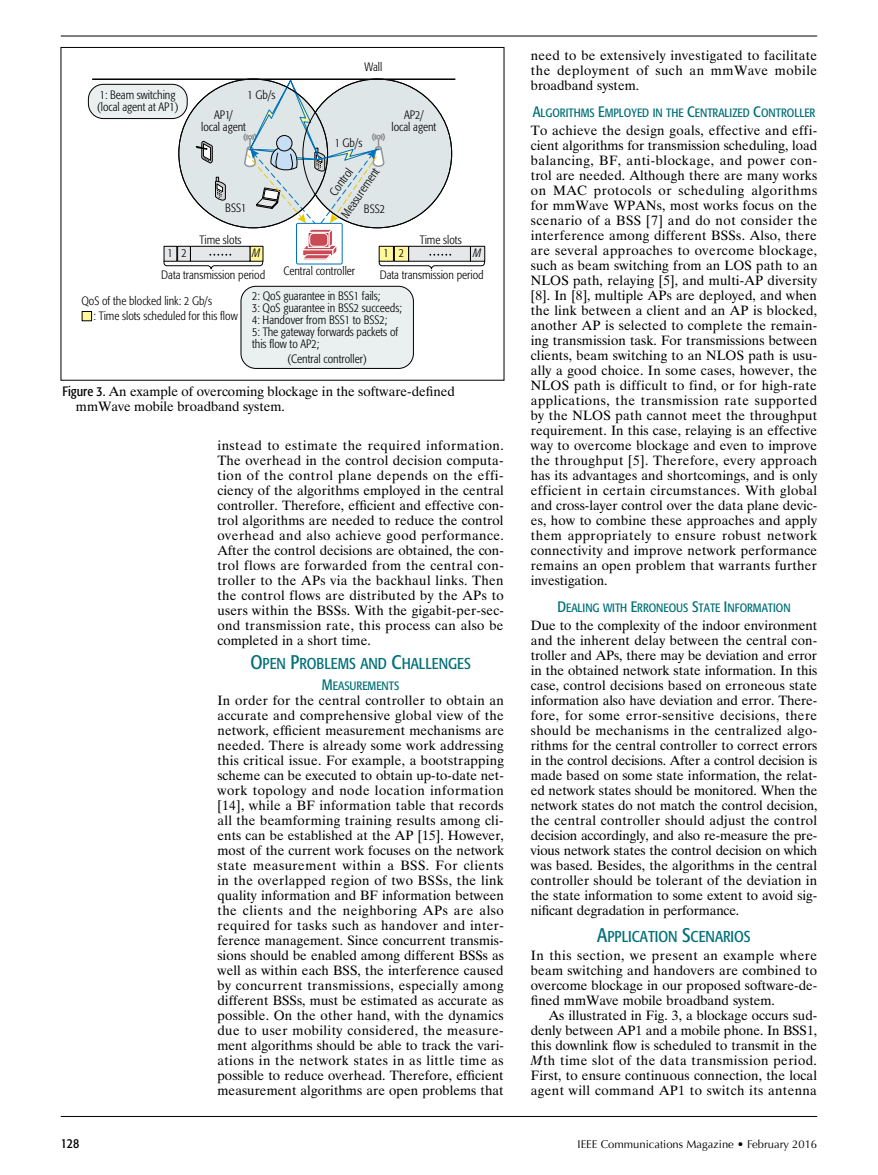
<style>
.page{position:relative;width:878px;height:1175px;background:#fff}
.page>*{position:absolute;margin:0;border:0;box-sizing:border-box;transform-origin:0 0}
.t1{font:15.6px "Formata Condensed SC800";color:#007078}
.t2{font:13.5px/15px "Dutch 801 BT";letter-spacing:.005em;color:#000;text-align:justify}
.t3{font:13.5px "Formata Condensed SC800";color:#000}
.t4{font:300 condensed 12px/12px "Formata";color:#000}
.t5{font:12px "Formata Condensed SC800";color:#007078}
.t6{font:italic 300 condensed 12px "Formata";color:#000}
.t7{font:11.25px "Optima";color:#000}
.s1{font-family:"Formata";font-stretch:condensed}
.s2{font-size:19.5px}
.s3{font-size:15px}
.s4{font-style:italic}
</style>
<div class="page">
<hr style="left:61px;top:36px;width:756px;height:1px;background:#000">
<hr style="left:61px;top:1116px;width:756px;height:1px;background:#000">
<div style="left:241px;top:286px;width:172px;height:82px;background:#eaefef;border-radius:15px"></div>
<div style="left:240px;top:286px;width:174px;height:83px;border:1px solid #000;border-radius:15px"></div>
<svg style="left:452px;top:78px;width:33px;height:189px"></svg>
<svg style="left:81px;top:78px;width:371px;height:243px"></svg>
<p class="t4" style="left:97px;top:89px;width:83px">1: Beam switching (local agent at AP1)</p>
<p class="t4" style="left:248px;top:89px;width:29px">1 Gb/s</p>
<p class="t4" style="left:201px;top:109px;width:46px;text-align:center">AP1/<br>local agent</p>
<p class="t4" style="left:225px;top:202px;width:23px">BSS1</p>
<p class="t4" style="left:199px;top:234px;width:43px">Time slots</p>
<p class="t4" style="left:161px;top:269px;width:105px">Data transmission period</p>
<p class="t4" style="left:167px;top:247px;width:21px">1 2</p>
<p class="t6" style="left:252px;top:246px;width:10px">M</p>
<p class="t4" style="left:364px;top:61px;width:19px">Wall</p>
<p class="t4" style="left:334px;top:137px;width:29px">1 Gb/s</p>
<p class="t4" style="left:391px;top:109px;width:46px;text-align:center">AP2/<br>local agent</p>
<p class="t4" style="left:339px;top:213px;width:59px;rotate:-55deg">Measurement</p>
<p class="t4" style="left:327px;top:190px;width:32px;rotate:-53deg">Control</p>
<p class="t4" style="left:364px;top:203px;width:23px">BSS2</p>
<p class="t4" style="left:419px;top:234px;width:43px">Time slots</p>
<p class="t4" style="left:383px;top:247px;width:22px">1 2</p>
<p class="t6" style="left:473px;top:246px;width:10px">M</p>
<p class="t4" style="left:283px;top:264px;width:73px">Central controller</p>
<p class="t4" style="left:380px;top:269px;width:105px">Data transmission period</p>
<p class="t4" style="left:93px;top:294px;width:146px;line-height:14.4px;text-indent:-12px">QoS of the blocked link: 2 Gb/s<br>: Time slots scheduled for this flow</p>
<p class="t4" style="left:252px;top:290px;width:151px">2: QoS guarantee in BSS1 fails;<br>3: QoS guarantee in BSS2 succeeds;<br>4: Handover from BSS1 to BSS2;<br>5: The gateway forwards packets of this flow to AP2;</p>
<p class="t4" style="left:287px;top:353px;width:81px">(Central controller)</p>
<p class="t2" style="left:76px;top:383px;width:380px;text-indent:-14px"><span class="s1">Figure 3.</span> An example of overcoming blockage in the software-defined mmWave mobile broadband system.</p>
<p class="t2" style="left:217px;top:438px;width:288px">instead to estimate the required information.<br>The overhead in the control decision computa&shy;tion of the control plane depends on the effi&shy;ciency of the algorithms employed in the central controller. Therefore, efficient and effective con&shy;trol algorithms are needed to reduce the control overhead and also achieve good performance.<br>After the control decisions are obtained, the con&shy;trol flows are forwarded from the central con&shy;troller to the APs via the backhaul links. Then the control flows are distributed by the APs to users within the BSSs. With the gigabit-per-sec&shy;ond transmission rate, this process can also be completed in a short time.</p>
<p class="t1" style="left:250px;top:654px;width:222px"><span class="s2">O</span>PEN <span class="s2">P</span>ROBLEMS AND <span class="s2">C</span>HALLENGES</p>
<p class="t5" style="left:322px;top:679px;width:79px"><span class="s3">M</span>EASUREMENTS</p>
<p class="t2" style="left:217px;top:693px;width:288px">In order for the central controller to obtain an accurate and comprehensive global view of the network, efficient measurement mechanisms are needed. There is already some work addressing this critical issue. For example, a bootstrapping scheme can be executed to obtain up-to-date net&shy;work topology and node location information [14], while a BF information table that records all the beamforming training results among cli&shy;ents can be established at the AP [15]. However, most of the current work focuses on the network state measurement within a BSS. For clients in the overlapped region of two BSSs, the link quality information and BF information between the clients and the neighboring APs are also required for tasks such as handover and inter&shy;ference management. Since concurrent transmis&shy;sions should be enabled among different BSSs as well as within each BSS, the interference caused by concurrent transmissions, especially among different BSSs, must be estimated as accurate as possible. On the other hand, with the dynamics due to user mobility considered, the measure&shy;ment algorithms should be able to track the vari&shy;ations in the network states in as little time as possible to reduce overhead. Therefore, efficient measurement algorithms are open problems that</p>
<p class="t2" style="left:531px;top:48px;width:288px">need to be extensively investigated to facilitate the deployment of such an mmWave mobile broadband system.</p>
<p class="t5" style="left:532px;top:106px;width:284px"><span class="s3">A</span>LGORITHMS <span class="s3">E</span>MPLOYED IN THE <span class="s3">C</span>ENTRALIZED <span class="s3">C</span>ONTROLLER</p>
<p class="t2" style="left:531px;top:123px;width:288px">To achieve the design goals, effective and effi&shy;cient algorithms for transmission scheduling, load balancing, BF, anti-blockage, and power con&shy;trol are needed. Although there are many works on MAC protocols or scheduling algorithms for mmWave WPANs, most works focus on the scenario of a BSS [7] and do not consider the interference among different BSSs. Also, there are several approaches to overcome blockage, such as beam switching from an LOS path to an NLOS path, relaying [5], and multi-AP diversity [8]. In [8], multiple APs are deployed, and when the link between a client and an AP is blocked, another AP is selected to complete the remain&shy;ing transmission task. For transmissions between clients, beam switching to an NLOS path is usu&shy;ally a good choice. In some cases, however, the NLOS path is difficult to find, or for high-rate applications, the transmission rate supported by the NLOS path cannot meet the throughput requirement. In this case, relaying is an effective way to overcome blockage and even to improve the throughput [5]. Therefore, every approach has its advantages and shortcomings, and is only efficient in certain circumstances. With global and cross-layer control over the data plane devic&shy;es, how to combine these approaches and apply them appropriately to ensure robust network connectivity and improve network performance remains an open problem that warrants further investigation.</p>
<p class="t5" style="left:557px;top:601px;width:235px"><span class="s3">D</span>EALING WITH <span class="s3">E</span>RRONEOUS <span class="s3">S</span>TATE <span class="s3">I</span>NFORMATION</p>
<p class="t2" style="left:531px;top:618px;width:288px">Due to the complexity of the indoor environment and the inherent delay between the central con&shy;troller and APs, there may be deviation and error in the obtained network state information. In this case, control decisions based on erroneous state information also have deviation and error. There&shy;fore, for some error-sensitive decisions, there should be mechanisms in the centralized algo&shy;rithms for the central controller to correct errors in the control decisions. After a control decision is made based on some state information, the relat&shy;ed network states should be monitored. When the network states do not match the control decision, the central controller should adjust the control decision accordingly, and also re-measure the pre&shy;vious network states the control decision on which was based. Besides, the algorithms in the central controller should be tolerant of the deviation in the state information to some extent to avoid sig&shy;nificant degradation in performance.</p>
<p class="t1" style="left:597px;top:927px;width:155px"><span class="s2">A</span>PPLICATION <span class="s2">S</span>CENARIOS</p>
<p class="t2" style="left:531px;top:948px;width:288px">In this section, we present an example where beam switching and handovers are combined to overcome blockage in our proposed software-de&shy;fined mmWave mobile broadband system.</p>
<p class="t2" style="left:531px;top:1008px;width:288px;text-indent:18px">As illustrated in Fig. 3, a blockage occurs sud&shy;denly between AP1 and a mobile phone. In BSS1, this downlink flow is scheduled to transmit in the <span class="s4">M</span>th time slot of the data transmission period.<br>First, to ensure continuous connection, the local agent will command AP1 to switch its antenna</p>
<p class="t3" style="left:61px;top:1134px;width:20px">128</p>
<p class="t7" style="left:577px;top:1137px;width:241px">IEEE Communications Magazine • February 2016</p>
</div>
